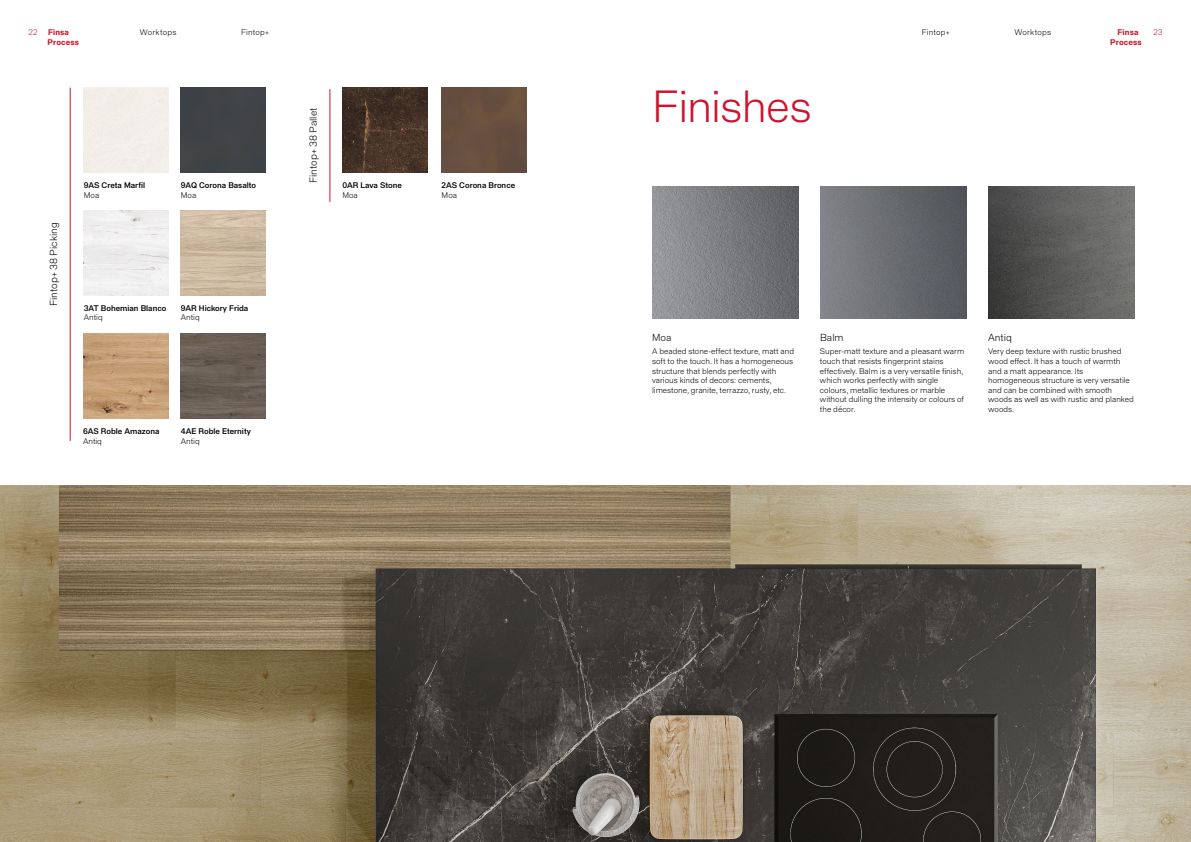
<style>
.page{position:relative;width:1191px;height:842px;background:#fff}
.page>*{position:absolute;margin:0;border:0;box-sizing:border-box;transform-origin:0 0}
.t1{font:300 44px "Staff Grotesk";letter-spacing:-.02em;color:#ce132d}
.t2{font:300 10px "Staff Grotesk";color:#000}
.t3{font:300 8px/9.6px "Staff Grotesk";color:#000}
.t4{font:500 8px "Staff Grotesk";color:#000}
.t5{font:700 8px/10px "Staff Grotesk";letter-spacing:.02em;color:#ce1428}
.t6{font:300 8px "Staff Grotesk";letter-spacing:.035em;color:#000}
.t7{font:300 8px "Staff Grotesk";color:#ce1428}
</style>
<div class="page">
<div style="left:84px;top:210px;width:85px;height:85px;background:#efeeef"></div>
<img style="left:181px;top:334px;width:85px;height:85px">
<img style="left:83px;top:334px;width:85px;height:85px">
<div style="left:181px;top:88px;width:85px;height:85px;background:#414346"></div>
<img style="left:0;top:485px;width:1191px;height:357px">
<img style="left:652px;top:186px;width:146px;height:133px">
<img style="left:820px;top:186px;width:146px;height:133px">
<img style="left:988px;top:186px;width:146px;height:133px">
<img style="left:342px;top:88px;width:85px;height:85px">
<div style="left:441px;top:88px;width:86px;height:85px;background:#674f3f"></div>
<hr style="left:70px;top:88px;width:1px;height:353px;background:#ce1428">
<hr style="left:330px;top:89px;width:1px;height:113px;background:#ce1428">
<p class="t7" style="left:28px;top:27px;width:11px">22</p>
<p class="t5" style="left:47px;top:27px;width:33px">Finsa<br>Process</p>
<p class="t6" style="left:140px;top:27px;width:38px">Worktops</p>
<p class="t3" style="left:241px;top:27px;width:30px">Fintop+</p>
<p class="t3" style="left:921px;top:27px;width:30px">Fintop+</p>
<p class="t6" style="left:1014px;top:27px;width:38px">Worktops</p>
<p class="t5" style="left:1117px;top:27px;width:23px">Finsa</p>
<p class="t7" style="left:1153px;top:27px;width:11px">23</p>
<p class="t5" style="left:1110px;top:37px;width:33px">Process</p>
<p class="t2" style="left:48px;top:306px;width:85px;rotate:-90deg">Fintop+ 38 Picking</p>
<p class="t4" style="left:84px;top:180px;width:63px">9AS Creta Marfil</p>
<p class="t3" style="left:84px;top:190px;width:17px">Moa</p>
<p class="t4" style="left:181px;top:180px;width:77px">9AQ Corona Basalto</p>
<p class="t3" style="left:181px;top:190px;width:17px">Moa</p>
<p class="t4" style="left:84px;top:303px;width:84px">3AT Bohemian Blanco</p>
<p class="t3" style="left:84px;top:312px;width:20px">Antiq</p>
<p class="t4" style="left:181px;top:303px;width:69px">9AR Hickory Frida</p>
<p class="t3" style="left:181px;top:312px;width:20px">Antiq</p>
<p class="t4" style="left:83px;top:427px;width:78px">6AS Roble Amazona</p>
<p class="t3" style="left:83px;top:436px;width:20px">Antiq</p>
<p class="t4" style="left:181px;top:427px;width:71px">4AE Roble Eternity</p>
<p class="t3" style="left:181px;top:436px;width:20px">Antiq</p>
<p class="t2" style="left:307px;top:183px;width:77px;rotate:-90deg">Fintop+ 38 Pallet</p>
<p class="t4" style="left:342px;top:180px;width:61px">0AR Lava Stone</p>
<p class="t3" style="left:342px;top:190px;width:17px">Moa</p>
<p class="t4" style="left:441px;top:180px;width:75px">2AS Corona Bronce</p>
<p class="t3" style="left:441px;top:190px;width:17px">Moa</p>
<h1 class="t1" style="left:652px;top:80px;width:161px">Finishes</h1>
<p class="t2" style="left:652px;top:332px;width:21px">Moa</p>
<p class="t2" style="left:820px;top:332px;width:25px">Balm</p>
<p class="t2" style="left:988px;top:332px;width:25px">Antiq</p>
<p class="t3" style="left:652px;top:347px;width:143px">A beaded stone-effect texture, matt and soft to the touch. It has a homogeneous structure that blends perfectly with various kinds of decors: cements, limestone, granite, terrazzo, rusty, etc.</p>
<p class="t3" style="left:820px;top:347px;width:146px">Super-matt texture and a pleasant warm touch that resists fingerprint stains effectively. Balm is a very versatile finish, which works perfectly with single colours, metallic textures or marble without dulling the intensity or colours of the décor.</p>
<p class="t3" style="left:988px;top:347px;width:147px">Very deep texture with rustic brushed wood effect. It has a touch of warmth and a matt appearance. Its homogeneous structure is very versatile and can be combined with smooth woods as well as with rustic and planked woods.</p>
</div>
